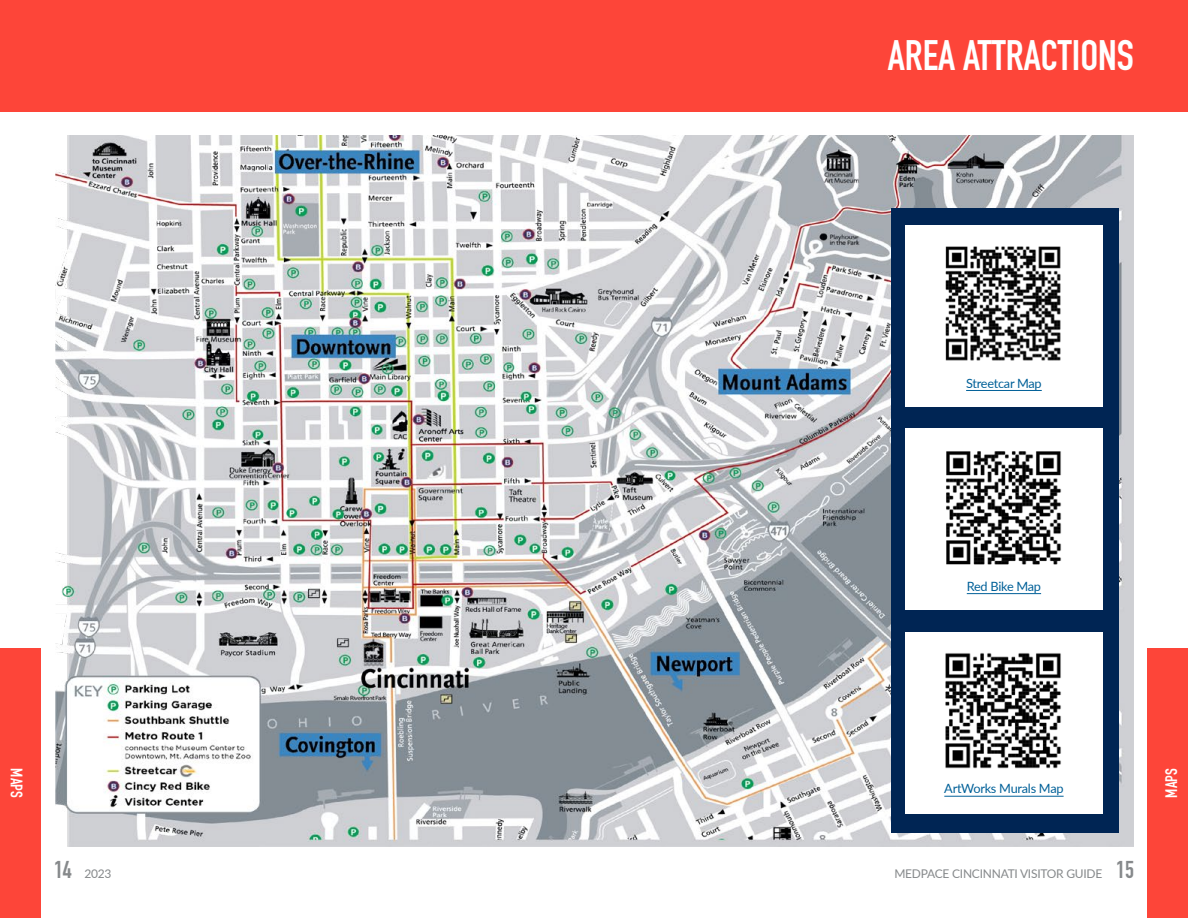
<style>
.page{position:relative;width:1188px;height:918px;background:#fff}
.page>*{position:absolute;margin:0;border:0;box-sizing:border-box;transform-origin:0 0}
.t1{font:700 42px "DIN Condensed";color:#fff}
.t2{font:700 24px "DIN Condensed";color:#86898b}
.t3{font:700 16.5px "DIN Condensed";color:#fff}
.t4{font:12.75px "Lato";letter-spacing:-.02em;color:#006098}
.t5{font:12px "Lato";letter-spacing:-.02em;color:#86898b}
.s1{font-family:"DIN Condensed";font-weight:700;font-size:24px}
</style>
<div class="page">
<div style="left:0;top:0;width:1188px;height:111px;background:#fd4539"></div>
<img style="left:55px;top:135px;width:1078px;height:712px">
<div style="left:891px;top:208px;width:227px;height:625px;background:#002554"></div>
<div style="left:905px;top:226px;width:198px;height:181px;background:#fff"></div>
<div style="left:905px;top:429px;width:198px;height:181px;background:#fff"></div>
<div style="left:905px;top:632px;width:198px;height:181px;background:#fff"></div>
<hr style="left:966px;top:390px;width:76px;height:1px;background:#006098">
<hr style="left:967px;top:593px;width:74px;height:1px;background:#006098">
<hr style="left:944px;top:796px;width:120px;height:1px;background:#006098">
<img style="left:946px;top:451px;width:116px;height:114px">
<img style="left:945px;top:653px;width:116px;height:116px">
<img style="left:945px;top:246px;width:116px;height:115px">
<div style="left:0;top:648px;width:40px;height:270px;background:#fd4539"></div>
<div style="left:1148px;top:648px;width:40px;height:270px;background:#fd4539"></div>
<h1 class="t1" style="left:888px;top:27px;width:248px">AREA ATTRACTIONS</h1>
<p class="t4" style="left:966px;top:374px;width:77px">Streetcar Map</p>
<p class="t4" style="left:967px;top:577px;width:76px">Red Bike Map</p>
<p class="t3" style="left:28px;top:768px;width:31px;rotate:90deg">MAPS</p>
<p class="t4" style="left:944px;top:780px;width:121px">ArtWorks Murals Map</p>
<p class="t5" style="left:54px;top:865px;width:59px"><span class="s1">14</span> 2023</p>
<p class="t5" style="left:894px;top:865px;width:210px">MEDPACE CINCINNATI VISITOR GUIDE</p>
<h2 class="t2" style="left:1116px;top:853px;width:19px">15</h2>
<p class="t3" style="left:1160px;top:798px;width:31px;rotate:-90deg">MAPS</p>
</div>
